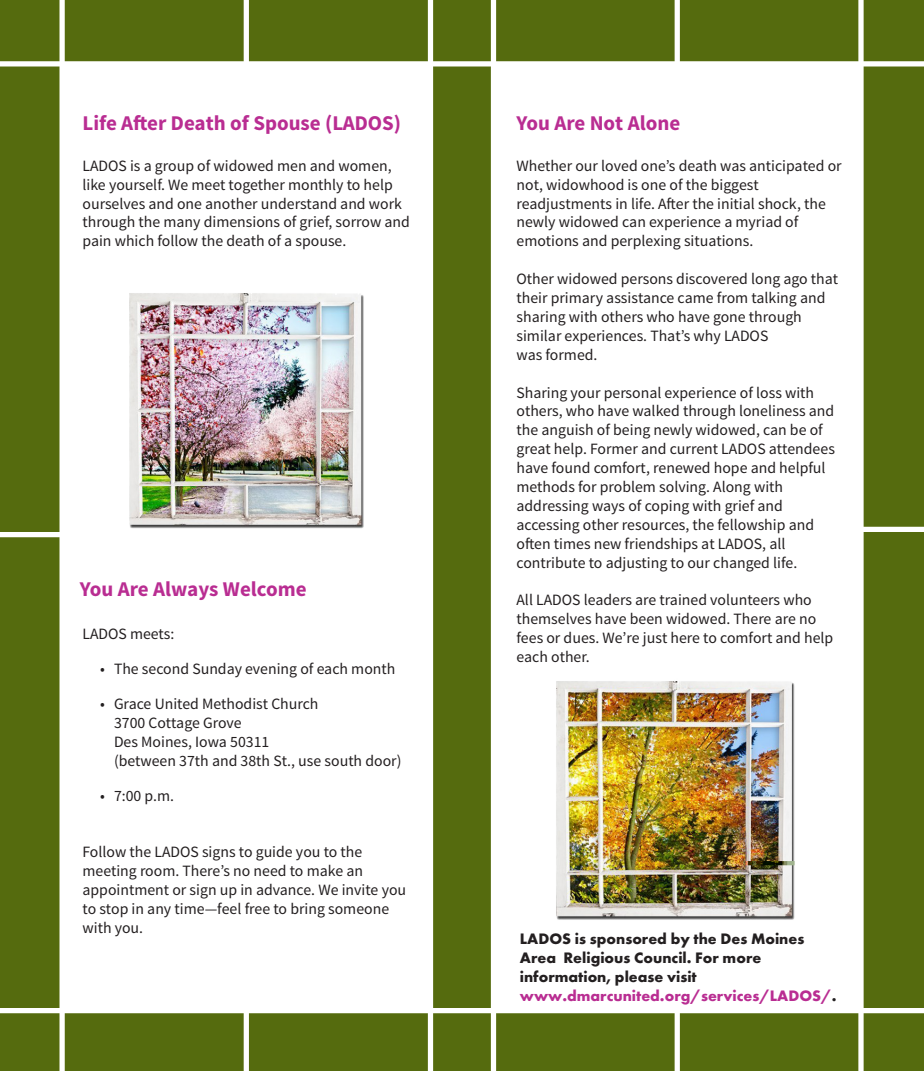
<style>
.page{position:relative;width:924px;height:1071px;background:#fff}
.page>*{position:absolute;margin:0;border:0;box-sizing:border-box;transform-origin:0 0}
.t1{font:700 21px "Source Sans Pro";color:#b92d92}
.t2{font:15.75px/18.9px "Source Sans Pro";color:#231f20}
.t3{font:700 15.75px/18.9px "Futura PT";color:#231f20}
.s1{color:#b92d92}
</style>
<div class="page">
<div style="left:0;top:0;width:63px;height:1071px;background:#556b0e"></div>
<div style="left:861px;top:0;width:63px;height:1071px;background:#556b0e"></div>
<div style="left:430px;top:0;width:64px;height:1071px;background:#556b0e"></div>
<div style="left:0;top:1013px;width:924px;height:58px;background:#556b0e"></div>
<div style="left:0;top:0;width:924px;height:63px;background:#556b0e"></div>
<div style="left:0;top:61px;width:924px;height:5px;background:#fff"></div>
<div style="left:0;top:1008px;width:924px;height:5px;background:#fff"></div>
<div style="left:60px;top:0;width:5px;height:1071px;background:#fff"></div>
<div style="left:428px;top:0;width:5px;height:1071px;background:#fff"></div>
<div style="left:491px;top:0;width:5px;height:1071px;background:#fff"></div>
<div style="left:858px;top:0;width:6px;height:1071px;background:#fff"></div>
<div style="left:675px;top:0;width:5px;height:1071px;background:#fff"></div>
<div style="left:244px;top:0;width:5px;height:1071px;background:#fff"></div>
<div style="left:0;top:532px;width:391px;height:5px;background:#fff"></div>
<div style="left:533px;top:527px;width:391px;height:5px;background:#fff"></div>
<img style="left:129px;top:293px;width:235px;height:236px">
<img style="left:556px;top:681px;width:239px;height:239px">
<p class="t1" style="left:83px;top:109px;width:320px">Life After Death of Spouse (LADOS)</p>
<p class="t1" style="left:517px;top:109px;width:165px">You Are Not Alone</p>
<p class="t2" style="left:83px;top:156px;width:329px">LADOS is a group of widowed men and women, like yourself. We meet together monthly to help ourselves and one another understand and work through the many dimensions of grief, sorrow and pain which follow the death of a spouse.</p>
<p class="t2" style="left:517px;top:156px;width:327px">Whether our loved one’s death was anticipated or not, widowhood is one of the biggest readjustments in life. After the initial shock, the newly widowed can experience a myriad of emotions and perplexing situations.</p>
<p class="t2" style="left:517px;top:270px;width:323px">Other widowed persons discovered long ago that their primary assistance came from talking and sharing with others who have gone through similar experiences. That’s why LADOS<br>was formed.</p>
<p class="t2" style="left:517px;top:383px;width:320px">Sharing your personal experience of loss with others, who have walked through loneliness and the anguish of being newly widowed, can be of great help. Former and current LADOS attendees have found comfort, renewed hope and helpful methods for problem solving. Along with addressing ways of coping with grief and accessing other resources, the fellowship and often times new friendships at LADOS, all contribute to adjusting to our changed life.</p>
<p class="t2" style="left:517px;top:591px;width:318px">All LADOS leaders are trained volunteers who themselves have been widowed. There are no fees or dues. We’re just here to comfort and help each other.</p>
<p class="t1" style="left:80px;top:576px;width:228px">You Are Always Welcome</p>
<p class="t2" style="left:83px;top:625px;width:93px">LADOS meets:</p>
<p class="t2" style="left:100px;top:660px;width:297px">• The second Sunday evening of each month</p>
<p class="t2" style="left:114px;top:695px;width:289px;text-indent:-14px">• Grace United Methodist Church<br>3700 Cottage Grove<br>Des Moines, Iowa 50311<br>(between 37th and 38th St., use south door)</p>
<p class="t2" style="left:100px;top:786px;width:76px">• 7:00 p.m.</p>
<p class="t2" style="left:83px;top:843px;width:325px">Follow the LADOS signs to guide you to the meeting room. There’s no need to make an appointment or sign up in advance. We invite you to stop in any time—feel free to bring someone with you.</p>
<p class="t3" style="left:520px;top:929px;width:318px">LADOS is sponsored by the Des Moines Area Religious Council. For more information, please visit <span class="s1">www.dmarcunited.org/services/LADOS/</span>.</p>
</div>
